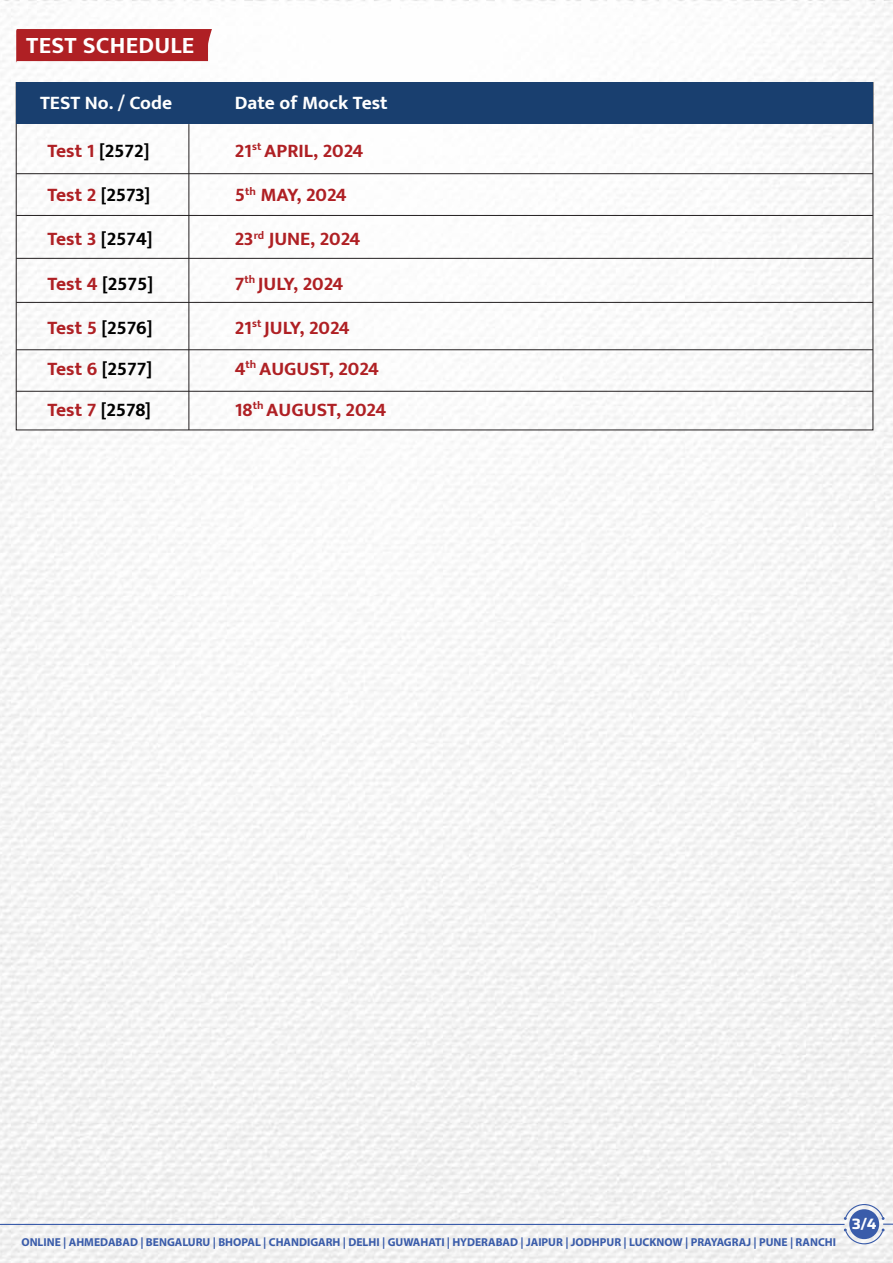
<style>
.page{position:relative;width:893px;height:1263px;background:#fff}
.page>*{position:absolute;margin:0;border:0;box-sizing:border-box;transform-origin:0 0}
.t1{font:700 24px "Mukta";letter-spacing:.01em;color:#fff}
.t2{font:700 19.5px "Mukta";color:#af2024}
.t3{font:700 19.5px "Mukta";color:#000}
.t4{font:700 19.5px "Mukta";color:#fff}
.t5{font:700 15px "Saira";color:#fff}
.t6{font:700 11.55px "Myriad Pro";color:#3a5caa}
.s1{color:#af2024}
</style>
<div class="page">
<hr style="left:0;top:1224px;width:844px;height:1px;background:#3a5caa">
<svg style="left:844px;top:1203px;width:49px;height:42px"></svg>
<svg style="left:16px;top:29px;width:196px;height:34px;background:#b43033"></svg>
<div style="left:16px;top:83px;width:857px;height:41px;background:#193f6f"></div>
<hr style="left:188px;top:124px;width:1px;height:306px;background:#231f20">
<hr style="left:16px;top:173px;width:857px;height:1px;background:#231f20">
<hr style="left:16px;top:215px;width:857px;height:1px;background:#231f20">
<hr style="left:16px;top:258px;width:857px;height:1px;background:#231f20">
<hr style="left:16px;top:302px;width:857px;height:1px;background:#231f20">
<hr style="left:16px;top:349px;width:857px;height:1px;background:#231f20">
<hr style="left:16px;top:391px;width:857px;height:1px;background:#231f20">
<h1 class="t1" style="left:26px;top:31px;width:170px">TEST SCHEDULE</h1>
<h2 class="t4" style="left:40px;top:91px;width:134px">TEST No. / Code</h2>
<h2 class="t4" style="left:235px;top:91px;width:155px">Date of Mock Test</h2>
<h2 class="t3" style="left:47px;top:139px;width:104px"><span class="s1">Test 1</span> [2572]</h2>
<h2 class="t2" style="left:235px;top:139px;width:130px">21<sup>st</sup> APRIL, 2024</h2>
<h2 class="t3" style="left:47px;top:183px;width:104px"><span class="s1">Test 2</span> [2573]</h2>
<h2 class="t2" style="left:235px;top:183px;width:114px">5<sup>th</sup> MAY, 2024</h2>
<h2 class="t3" style="left:47px;top:227px;width:107px"><span class="s1">Test 3</span> [2574]</h2>
<h2 class="t2" style="left:235px;top:227px;width:127px">23<sup>rd</sup> JUNE, 2024</h2>
<h2 class="t3" style="left:47px;top:271px;width:107px"><span class="s1">Test 4</span> [2575]</h2>
<h2 class="t2" style="left:235px;top:271px;width:110px">7<sup>th</sup> JULY, 2024</h2>
<h2 class="t3" style="left:47px;top:316px;width:107px"><span class="s1">Test 5</span> [2576]</h2>
<h2 class="t2" style="left:235px;top:316px;width:117px">21<sup>st</sup> JULY, 2024</h2>
<h2 class="t3" style="left:47px;top:357px;width:106px"><span class="s1">Test 6</span> [2577]</h2>
<h2 class="t2" style="left:235px;top:357px;width:146px">4<sup>th</sup> AUGUST, 2024</h2>
<h2 class="t3" style="left:47px;top:397px;width:105px"><span class="s1">Test 7</span> [2578]</h2>
<h2 class="t2" style="left:235px;top:397px;width:153px">18<sup>th</sup> AUGUST, 2024</h2>
<p class="t6" style="left:21px;top:1235px;width:816px">ONLINE | AHMEDABAD | BENGALURU | BHOPAL | CHANDIGARH | DELHI | GUWAHATI | HYDERABAD | JAIPUR | JODHPUR | LUCKNOW | PRAYAGRAJ | PUNE | RANCHI</p>
<p class="t5" style="left:852px;top:1211px;width:27px">3/4</p>
</div>
